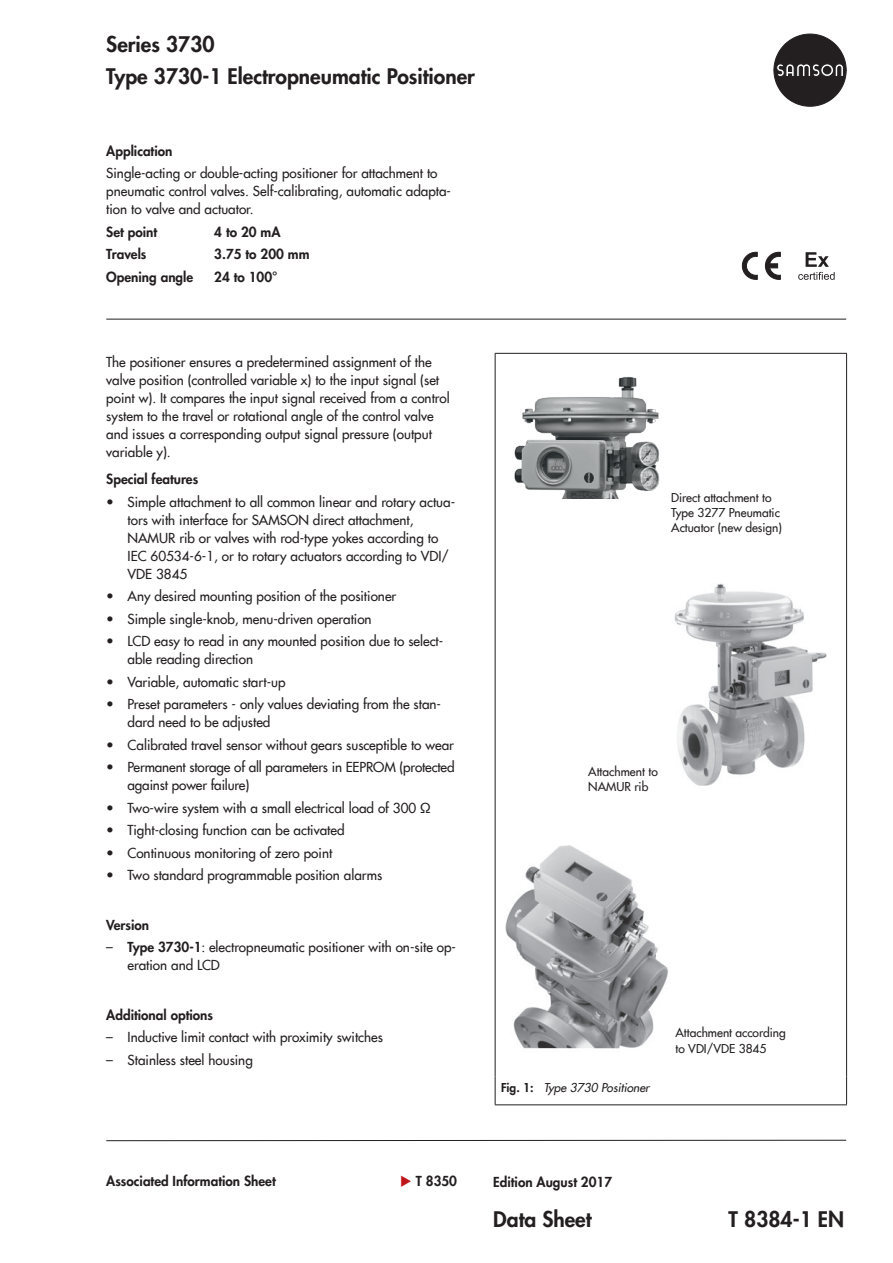
<style>
.page{position:relative;width:893px;height:1263px;background:#fff}
.page>*{position:absolute;margin:0;border:0;box-sizing:border-box;transform-origin:0 0}
.t1{font:800 21px/31.5px "Futura Com";color:#231f20}
.t2{font:500 13.5px/18px "Futura Com";color:#231f20}
.t3{font:800 13.5px "Futura Com";color:#231f20}
.t4{font:500 12px/15px "Futura Com";color:#231f20}
.t5{font:italic 500 12px "Futura Com";color:#231f20}
.s1{font-family:"Futura";font-weight:400}
.s2{font-weight:800}
.s3{font-weight:800;font-style:normal}
.s4{color:#be151b}
</style>
<div class="page">
<svg style="left:774px;top:34px;width:72px;height:72px"></svg>
<hr style="left:106px;top:319px;width:740px;height:1px;background:#231f20">
<svg style="left:106px;top:1139px;width:741px;height:2px"></svg>
<svg style="left:742px;top:252px;width:15px;height:27px"></svg>
<svg style="left:765px;top:252px;width:15px;height:27px"></svg>
<hr style="left:767px;top:264px;width:11px;height:4px;background:#231f20">
<svg style="left:798px;top:252px;width:37px;height:28px"></svg>
<hr style="left:495px;top:353px;width:352px;height:1px;background:#231f20">
<hr style="left:495px;top:354px;width:1px;height:722px;background:#231f20">
<hr style="left:846px;top:354px;width:1px;height:722px;background:#231f20">
<svg style="left:495px;top:1076px;width:1px;height:28px"></svg>
<svg style="left:846px;top:1076px;width:1px;height:28px"></svg>
<hr style="left:495px;top:1104px;width:352px;height:1px;background:#231f20">
<img style="left:514px;top:377px;width:146px;height:122px">
<img style="left:674px;top:583px;width:153px;height:203px">
<img style="left:505px;top:845px;width:163px;height:204px">
<h1 class="t1" style="left:106px;top:28px;width:370px">Series 3730<br>Type 3730-1 Electropneumatic Positioner</h1>
<p class="t3" style="left:106px;top:140px;width:68px">Application</p>
<p class="t2" style="left:106px;top:163px;width:346px">Single-acting or double-acting positioner for attachment to pneumatic control valves. Self-calibrating, automatic adapta&shy;tion to valve and actuator.</p>
<p class="t3" style="left:106px;top:221px;width:52px">Set point</p>
<p class="t3" style="left:214px;top:221px;width:68px">4 to 20 mA</p>
<p class="t3" style="left:106px;top:244px;width:42px">Travels</p>
<p class="t3" style="left:214px;top:244px;width:97px">3.75 to 200 mm</p>
<p class="t3" style="left:106px;top:266px;width:88px">Opening angle</p>
<p class="t3" style="left:214px;top:266px;width:65px">24 to 100°</p>
<p class="t2" style="left:106px;top:352px;width:345px">The positioner ensures a predetermined assignment of the valve position (controlled variable x) to the input signal (set point w). It compares the input signal received from a control system to the travel or rotational angle of the control valve and issues a corresponding output signal pressure (output variable y).</p>
<p class="t3" style="left:106px;top:469px;width:93px">Special features</p>
<p class="t2" style="left:128px;top:492px;width:329px;text-indent:-21px"><span class="s1">•</span> Simple attachment to all common linear and rotary actua&shy;tors with interface for SAMSON direct attachment, NAMUR rib or valves with rod-type yokes according to IEC 60534-6-1, or to rotary actuators according to VDI/ VDE 3845</p>
<p class="t2" style="left:106px;top:586px;width:292px"><span class="s1">•</span> Any desired mounting position of the positioner</p>
<p class="t2" style="left:106px;top:609px;width:267px"><span class="s1">•</span> Simple single-knob, menu-driven operation</p>
<p class="t2" style="left:128px;top:631px;width:317px;text-indent:-21px"><span class="s1">•</span> LCD easy to read in any mounted position due to select&shy;able reading direction</p>
<p class="t2" style="left:106px;top:672px;width:181px"><span class="s1">•</span> Variable, automatic start-up</p>
<p class="t2" style="left:128px;top:694px;width:315px;text-indent:-21px"><span class="s1">•</span> Preset parameters - only values deviating from the stan&shy;dard need to be adjusted</p>
<p class="t2" style="left:106px;top:735px;width:349px"><span class="s1">•</span> Calibrated travel sensor without gears susceptible to wear</p>
<p class="t2" style="left:128px;top:757px;width:329px;text-indent:-21px"><span class="s1">•</span> Permanent storage of all parameters in EEPROM (protected against power failure)</p>
<p class="t2" style="left:106px;top:798px;width:326px"><span class="s1">•</span> Two-wire system with a small electrical load of 300 Ω</p>
<p class="t2" style="left:106px;top:820px;width:240px"><span class="s1">•</span> Tight-closing function can be activated</p>
<p class="t2" style="left:106px;top:843px;width:227px"><span class="s1">•</span> Continuous monitoring of zero point</p>
<p class="t2" style="left:106px;top:865px;width:277px"><span class="s1">•</span> Two standard programmable position alarms</p>
<p class="t3" style="left:106px;top:914px;width:44px">Version</p>
<p class="t2" style="left:128px;top:937px;width:330px;text-indent:-21px"><span class="s1">–</span> <span class="s2">Type 3730-1</span>: electropneumatic positioner with on-site op&shy;eration and LCD</p>
<p class="t3" style="left:106px;top:1004px;width:108px">Additional options</p>
<p class="t2" style="left:106px;top:1027px;width:278px"><span class="s1">–</span> Inductive limit contact with proximity switches</p>
<p class="t2" style="left:106px;top:1050px;width:148px"><span class="s1">–</span> Stainless steel housing</p>
<p class="t4" style="left:671px;top:489px;width:112px">Direct attachment to<br>Type 3277 Pneumatic<br>Actuator (new design)</p>
<p class="t4" style="left:588px;top:763px;width:71px">Attachment to<br>NAMUR rib</p>
<p class="t5" style="left:501px;top:1079px;width:150px"><span class="s3">Fig. 1:</span> Type 3730 Positioner</p>
<p class="t4" style="left:675px;top:1025px;width:112px">Attachment according to VDI/VDE 3845</p>
<p class="t3" style="left:106px;top:1171px;width:171px">Associated Information Sheet</p>
<p class="t3" style="left:400px;top:1171px;width:58px"><span class="s4">◆</span> T 8350</p>
<p class="t3" style="left:493px;top:1172px;width:120px">Edition August 2017</p>
<h1 class="t1" style="left:493px;top:1203px;width:100px">Data Sheet</h1>
<h1 class="t1" style="left:729px;top:1203px;width:117px">T 8384-1 EN</h1>
</div>
